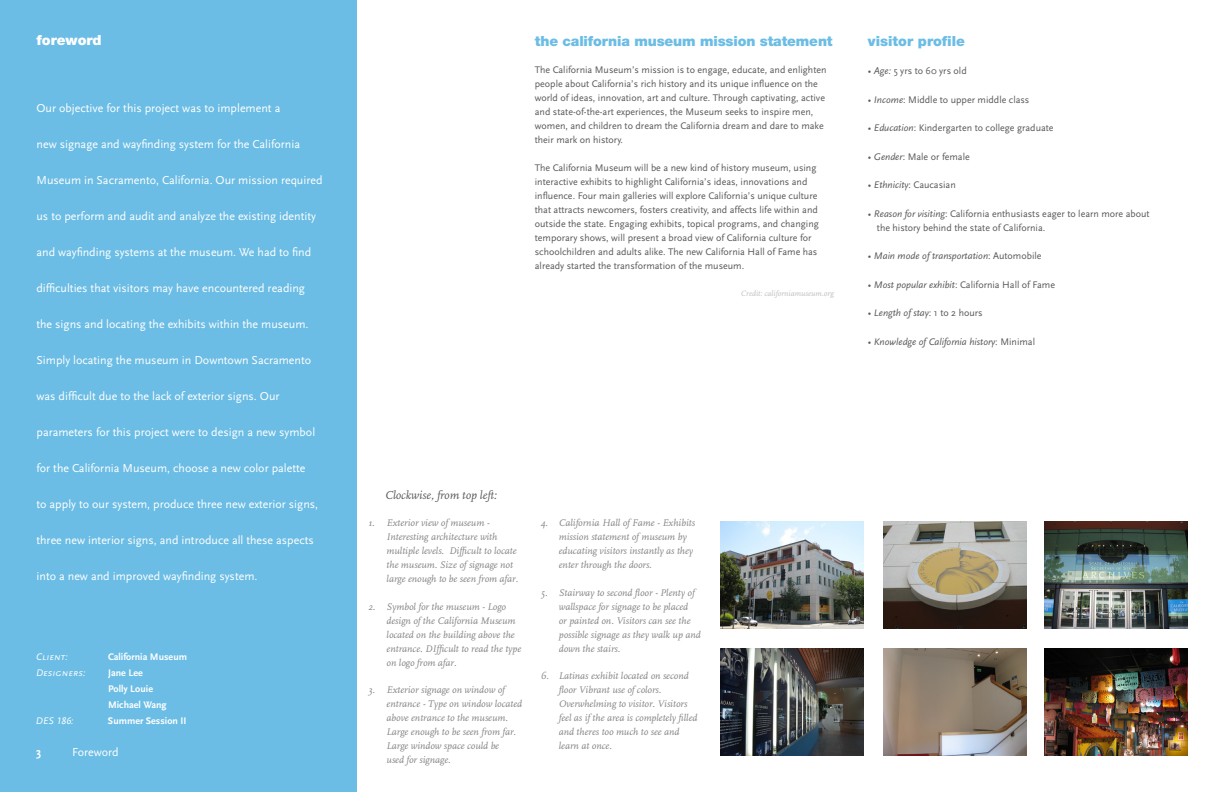
<style>
.page{position:relative;width:1224px;height:792px;background:#fff}
.page>*{position:absolute;margin:0;border:0;box-sizing:border-box;transform-origin:0 0}
.Problem_Statement{font:900 14px "Helvetica Neue LT Std";letter-spacing:-.01em;color:#6bbde5}
.Problem_Statement-2{font:900 14px "Helvetica Neue LT Std";color:#fff}
.Problem_Statement-3{font:12px "Scala Sans";color:#fff}
.Default{font:italic 12px "FF Scala";color:#57585a}
.Default-2{font:12px "Scala Sans";color:#fff}
.Default-3{font:700 12px "Scala Sans";color:#fff}
.Problem_Statement-4{font:10px/14px "Scala Sans";color:#57585a}
.Problem_Statement-5{font:italic 10px/14px "FF Scala";color:#808285}
.Problem_Statement-6{font:italic 10px "Scala Sans";color:#57585a}
.Default-4{font:700 10px/16px "Scala Sans";color:#fff}
.Default-5{font:italic 10px "Scala Sans Caps";color:#fff}
.Default-6{font:italic 8px "FF Scala";color:#bcbdc0}
.s1{font-style:italic}
.s2{font-style:normal}
</style>
<div class="page">
<div style="left:0;top:0;width:357px;height:792px;background:#6bbde5"></div>
<img style="left:720px;top:648px;width:144px;height:108px">
<img style="left:720px;top:521px;width:144px;height:108px">
<img style="left:1044px;top:521px;width:144px;height:108px">
<img style="left:883px;top:648px;width:144px;height:108px">
<img style="left:883px;top:521px;width:144px;height:108px">
<img style="left:1044px;top:648px;width:144px;height:108px">
<p class="Problem_Statement-2" style="left:36px;top:32px;width:67px">foreword</p>
<p class="Problem_Statement-3" style="left:36px;top:101px;width:245px">Our objective for this project was to implement a</p>
<p class="Problem_Statement-3" style="left:36px;top:137px;width:265px">new signage and wayfinding system for the California</p>
<p class="Problem_Statement-3" style="left:36px;top:173px;width:288px">Museum in Sacramento, California. Our mission required</p>
<p class="Problem_Statement-3" style="left:36px;top:209px;width:281px">us to perform and audit and analyze the existing identity</p>
<p class="Problem_Statement-3" style="left:36px;top:245px;width:276px">and wayfinding systems at the museum. We had to find</p>
<p class="Problem_Statement-3" style="left:36px;top:281px;width:270px">difficulties that visitors may have encountered reading</p>
<p class="Problem_Statement-3" style="left:36px;top:317px;width:274px">the signs and locating the exhibits within the museum.</p>
<p class="Problem_Statement-3" style="left:36px;top:353px;width:276px">Simply locating the museum in Downtown Sacramento</p>
<p class="Problem_Statement-3" style="left:36px;top:389px;width:245px">was difficult due to the lack of exterior signs. Our</p>
<p class="Problem_Statement-3" style="left:36px;top:425px;width:280px">parameters for this project were to design a new symbol</p>
<p class="Problem_Statement-3" style="left:36px;top:461px;width:271px">for the California Museum, choose a new color palette</p>
<p class="Problem_Statement-3" style="left:36px;top:497px;width:283px">to apply to our system, produce three new exterior signs,</p>
<p class="Problem_Statement-3" style="left:36px;top:533px;width:279px">three new interior signs, and introduce all these aspects</p>
<p class="Problem_Statement-3" style="left:36px;top:569px;width:223px">into a new and improved wayfinding system.</p>
<p class="Default-5" style="left:36px;top:651px;width:33px">Client:</p>
<p class="Default-4" style="left:108px;top:649px;width:81px">California Museum</p>
<p class="Default-5" style="left:36px;top:667px;width:51px">Designers:</p>
<p class="Default-4" style="left:108px;top:665px;width:60px">Jane Lee<br>Polly Louie<br>Michael Wang</p>
<p class="Default-5" style="left:36px;top:715px;width:39px">DES 186:</p>
<p class="Default-4" style="left:108px;top:713px;width:80px">Summer Session II</p>
<p class="Default-3" style="left:36px;top:746px;width:7px">3</p>
<p class="Default-2" style="left:72px;top:746px;width:48px">Foreword</p>
<p class="Problem_Statement" style="left:535px;top:33px;width:299px">the california museum mission statement</p>
<p class="Problem_Statement-4" style="left:535px;top:63px;width:293px">The California Museum’s mission is to engage, educate, and enlighten people about California’s rich history and its unique influence on the world of ideas, innovation, art and culture. Through captivating, active and state-of-the-art experiences, the Museum seeks to inspire men, women, and children to dream the California dream and dare to make their mark on history.</p>
<p class="Problem_Statement-4" style="left:535px;top:161px;width:286px">The California Museum will be a new kind of history museum, using interactive exhibits to highlight California’s ideas, innovations and influence. Four main galleries will explore California’s unique culture that attracts newcomers, fosters creativity, and affects life within and outside the state. Engaging exhibits, topical programs, and changing temporary shows, will present a broad view of California culture for schoolchildren and adults alike. The new California Hall of Fame has already started the transformation of the museum.</p>
<p class="Default-6" style="left:741px;top:289px;width:94px">Credit: californiamuseum.org</p>
<p class="Problem_Statement" style="left:868px;top:33px;width:98px">visitor profile</p>
<p class="Problem_Statement-4" style="left:868px;top:64px;width:100px">• <span class="s1">Age:</span> 5 yrs to 60 yrs old</p>
<p class="Problem_Statement-4" style="left:868px;top:93px;width:163px">• <span class="s1">Income</span>: Middle to upper middle class</p>
<p class="Problem_Statement-4" style="left:868px;top:121px;width:187px">• <span class="s1">Education</span>: Kindergarten to college graduate</p>
<p class="Problem_Statement-4" style="left:868px;top:150px;width:103px">• <span class="s1">Gender</span>: Male or female</p>
<p class="Problem_Statement-4" style="left:868px;top:178px;width:89px">• <span class="s1">Ethnicity</span>: Caucasian</p>
<p class="Problem_Statement-4" style="left:877px;top:207px;width:274px;text-indent:-9px">• <span class="s1">Reason for visiting</span>: California enthusiasts eager to learn more about the history behind the state of California.</p>
<p class="Problem_Statement-6" style="left:868px;top:251px;width:175px"><span class="s2">•</span> Main mode of transportation<span class="s2">: Automobile</span></p>
<p class="Problem_Statement-4" style="left:868px;top:278px;width:189px">• <span class="s1">Most popular exhibit</span>: California Hall of Fame</p>
<p class="Problem_Statement-6" style="left:868px;top:308px;width:116px"><span class="s2">•</span> Length of stay<span class="s2">: 1 to 2 hours</span></p>
<p class="Problem_Statement-6" style="left:868px;top:336px;width:169px"><span class="s2">•</span> Knowledge of California history<span class="s2">: Minimal</span></p>
<p class="Default" style="left:385px;top:489px;width:113px">Clockwise, from top left:</p>
<p class="Problem_Statement-5" style="left:387px;top:517px;width:133px;text-indent:-18px">1. Exterior view of museum -<br>Interesting architecture with multiple levels. Difficult to locate the museum. Size of signage not large enough to be seen from afar.</p>
<p class="Problem_Statement-5" style="left:387px;top:600px;width:136px;text-indent:-18px">2. Symbol for the museum - Logo design of the California Museum located on the building above the entrance. DIfficult to read the type on logo from afar.</p>
<p class="Problem_Statement-5" style="left:387px;top:684px;width:137px;text-indent:-18px">3. Exterior signage on window of entrance - Type on window located above entrance to the museum.<br>Large enough to be seen from far.<br>Large window space could be<br>used for signage.</p>
<p class="Problem_Statement-5" style="left:559px;top:517px;width:138px;text-indent:-18px">4. California Hall of Fame - Exhibits mission statement of museum by educating visitors instantly as they enter through the doors.</p>
<p class="Problem_Statement-5" style="left:559px;top:586px;width:143px;text-indent:-18px">5. Stairway to second floor - Plenty of wallspace for signage to be placed<br>or painted on. Visitors can see the possible signage as they walk up and down the stairs.</p>
<p class="Problem_Statement-5" style="left:559px;top:670px;width:140px;text-indent:-18px">6. Latinas exhibit located on second floor Vibrant use of colors.<br>Overwhelming to visitor. Visitors feel as if the area is completely filled and theres too much to see and learn at once.</p>
</div>
